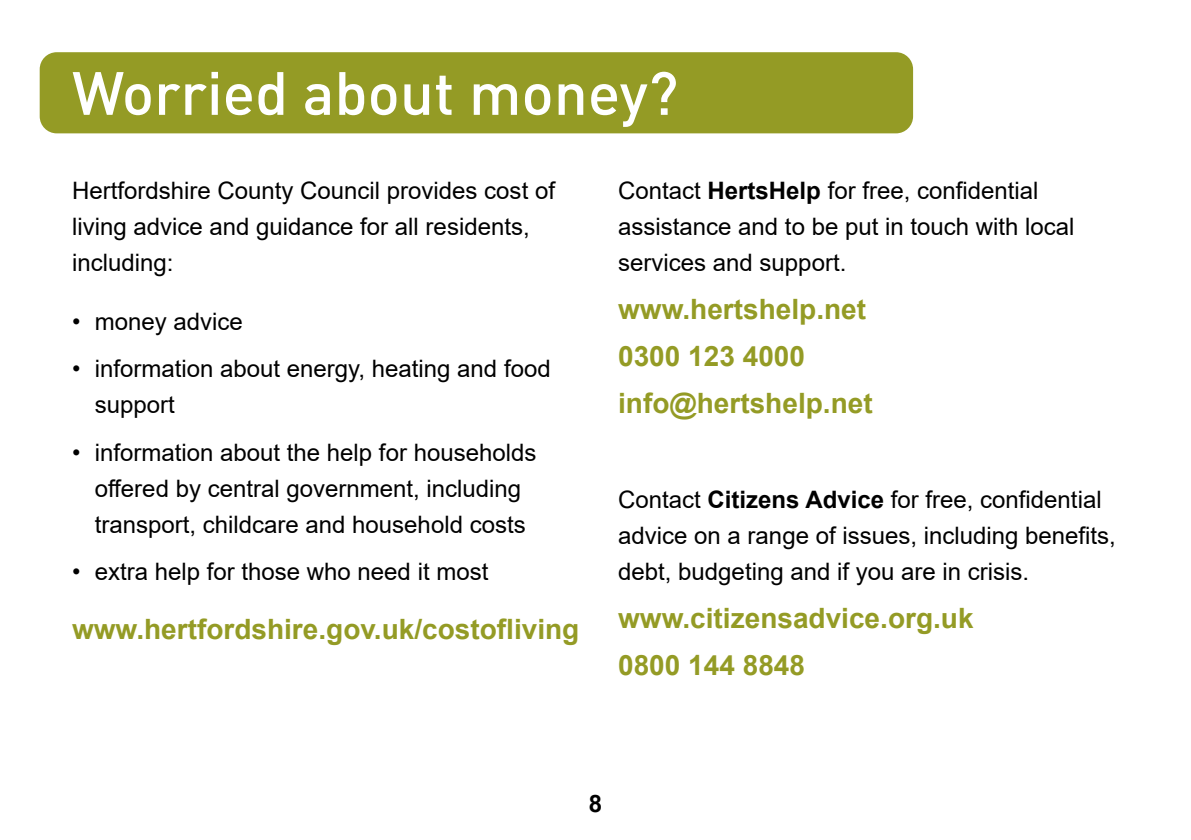
<style>
.page{position:relative;width:1191px;height:840px;background:#fff}
.page>*{position:absolute;margin:0;border:0;box-sizing:border-box;transform-origin:0 0}
.Heading_1{font:500 60px "DIN";color:#fff}
.body_text{font:700 28px "Arial";color:#949b25}
.body_text-2{font:24px/36px "Arial";color:#000}
.body_text_indented{font:24px/36px "Arial";color:#000}
.t1{font:700 24px "Arial";color:#000}
.s1{font-weight:700}
</style>
<div class="page">
<div style="left:40px;top:52px;width:873px;height:81px;background:#949b25;border-radius:17px"></div>
<p class="Heading_1" style="left:72px;top:55px;width:608px">Worried about money?</p>
<p class="body_text-2" style="left:72px;top:172px;width:484px">Hertfordshire County Council provides cost of living advice and guidance for all residents, including:</p>
<p class="body_text_indented" style="left:72px;top:303px;width:172px">• money advice</p>
<p class="body_text_indented" style="left:95px;top:350px;width:457px;text-indent:-23px">• information about energy, heating and food support</p>
<p class="body_text_indented" style="left:72px;top:434px;width:466px;text-align:center">• information about the help for households offered by central government, including transport, childcare and household costs</p>
<p class="body_text_indented" style="left:72px;top:553px;width:418px">• extra help for those who need it most</p>
<p class="body_text" style="left:72px;top:609px;width:509px">www.hertfordshire.gov.uk/costofliving</p>
<p class="body_text-2" style="left:618px;top:172px;width:458px">Contact <span class="s1">HertsHelp</span> for free, confidential assistance and to be put in touch with local services and support.</p>
<p class="body_text" style="left:618px;top:289px;width:249px">www.hertshelp.net</p>
<p class="body_text" style="left:618px;top:336px;width:188px">0300 123 4000</p>
<p class="body_text" style="left:618px;top:383px;width:256px">info@hertshelp.net</p>
<p class="body_text-2" style="left:618px;top:481px;width:499px">Contact <span class="s1">Citizens Advice</span> for free, confidential advice on a range of issues, including benefits, debt, budgeting and if you are in crisis.</p>
<p class="body_text" style="left:618px;top:597px;width:357px">www.citizensadvice.org.uk</p>
<p class="body_text" style="left:618px;top:645px;width:188px">0800 144 8848</p>
<p class="t1" style="left:589px;top:786px;width:15px">8</p>
</div>
